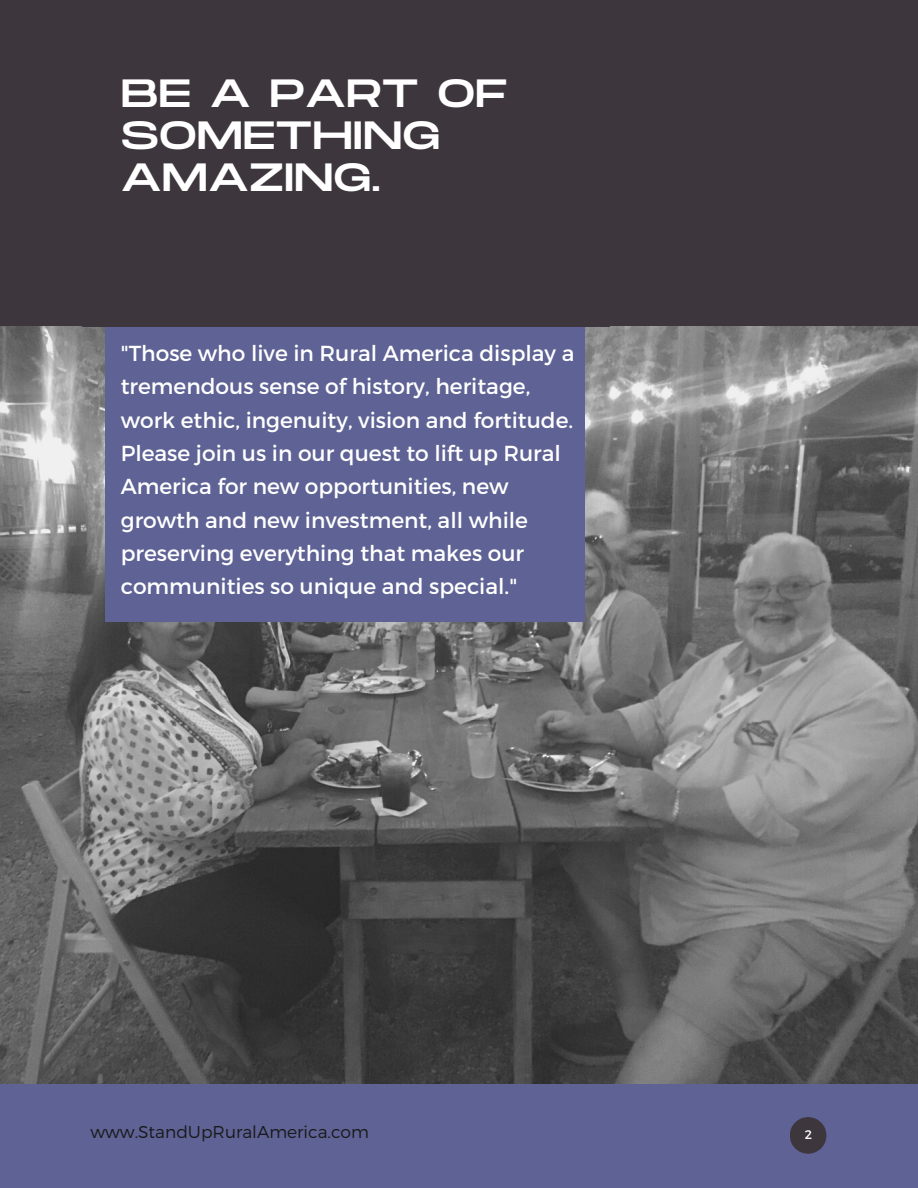
<style>
.page{position:relative;width:918px;height:1188px;background:#3d373d}
.page>*{position:absolute;margin:0;border:0;box-sizing:border-box;transform-origin:0 0}
.t1{font:39.45px/42.2px "Monument Extended";color:#fff}
.t2{font:21.75px/33.3px "Montserrat";color:#fff}
.t3{font:300 17.1px "Montserrat";color:#191919}
.t4{font:12.45px "Montserrat";color:#fff}
</style>
<div class="page">
<img style="left:0;top:327px;width:918px;height:758px">
<div style="left:105px;top:0;width:479px;height:622px;background:#5e6294"></div>
<div style="left:83px;top:0;width:527px;height:327px;background:#3d373d"></div>
<div style="left:0;top:1085px;width:918px;height:103px;background:#5e6294"></div>
<svg style="left:790px;top:1117px;width:36px;height:37px"></svg>
<p class="t1" style="left:121px;top:74px;width:389px">BE A PART OF<br>SOMETHING<br>AMAZING.</p>
<p class="t2" style="left:121px;top:336px;width:455px">"Those who live in Rural America display a tremendous sense of history, heritage, work ethic, ingenuity, vision and fortitude.<br>Please join us in our quest to lift up Rural America for new opportunities, new growth and new investment, all while preserving everything that makes our communities so unique and special."</p>
<h1 class="t3" style="left:90px;top:1121px;width:280px">www.StandUpRuralAmerica.com</h1>
<p class="t4" style="left:805px;top:1126px;width:9px">2</p>
</div>
